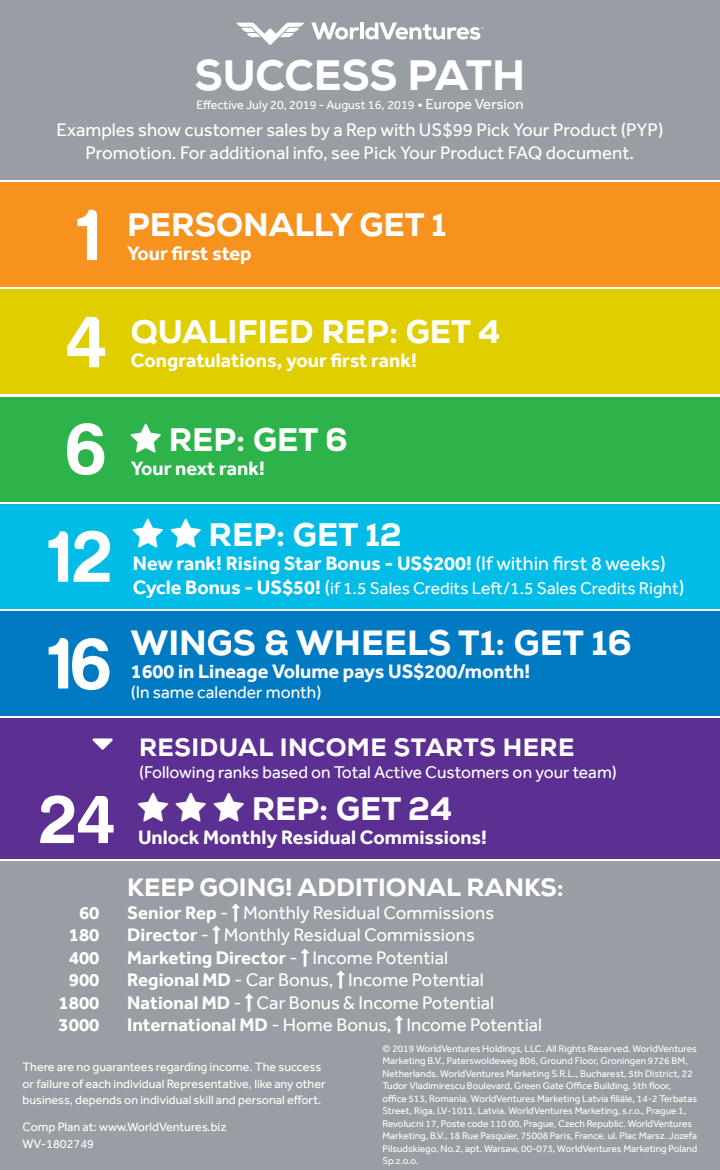
<style>
.page{position:relative;width:720px;height:1170px;background:#fff}
.page>*{position:absolute;margin:0;border:0;box-sizing:border-box;transform-origin:0 0}
.t1{font:800 42.5px "Nexa";color:#fff}
.t2{font:800 35px "Nexa";color:#fff}
.t3{font:800 32.5px "Nexa";color:#fff}
.t4{font:800 25px "Nexa";color:#fff}
.t5{font:800 25px "Nexa";letter-spacing:.02em;color:#fff}
.t6{font:700 20px "Effra";color:#fff}
.t7{font:18.75px/22.5px "Effra";color:#fff}
.t8{font:700 18.75px/22.5px "Effra";color:#fff;text-align:right}
.t9{font:17.5px "Effra";color:#fff}
.t10{font:12.5px/16.2px "Effra";color:#fff}
.t11{font:10px/12.5px "Effra";color:#fff}
.s1{font-size:15px}
.s2{font-weight:400}
.s3{font-weight:700;font-size:20px}
.s4{font-size:20px}
.s5{font-weight:700}
</style>
<div class="page">
<div style="left:0;top:183px;width:720px;height:104px;background:#f7921e"></div>
<div style="left:0;top:397px;width:720px;height:104px;background:#2cb34a"></div>
<div style="left:0;top:611px;width:720px;height:104px;background:#007bc3"></div>
<div style="left:0;top:290px;width:720px;height:104px;background:#e1ce00"></div>
<div style="left:0;top:504px;width:720px;height:104px;background:#00bce7"></div>
<div style="left:0;top:718px;width:720px;height:141px;background:#5c2f92"></div>
<div style="left:0;top:0;width:720px;height:180px;background:#989ea3"></div>
<div style="left:0;top:861px;width:720px;height:309px;background:#989ea3"></div>
<svg style="left:236px;top:23px;width:68px;height:22px"></svg>
<svg style="left:311px;top:22px;width:48px;height:18px"></svg>
<hr style="left:360px;top:23px;width:4px;height:16px;background:#fff">
<svg style="left:365px;top:22px;width:119px;height:18px"></svg>
<svg style="left:77px;top:210px;width:20px;height:50px"></svg>
<svg style="left:67px;top:317px;width:38px;height:50px"></svg>
<svg style="left:67px;top:423px;width:37px;height:52px"></svg>
<svg style="left:49px;top:531px;width:61px;height:51px"></svg>
<svg style="left:49px;top:638px;width:60px;height:52px"></svg>
<svg style="left:40px;top:795px;width:74px;height:48px"></svg>
<h1 class="t1" style="left:195px;top:48px;width:332px">SUCCESS PATH</h1>
<p class="t10" style="left:196px;top:97px;width:329px">Effective July 20, 2019 - August 16, 2019 <span class="s1">• Europe Version</span></p>
<h3 class="t7" style="left:56px;top:119px;width:609px;text-align:center">Examples show customer sales by a Rep with US$99 Pick Your Product (PYP)<br>Promotion. For additional info, see Pick Your Product FAQ document.</h3>
<h3 class="t3" style="left:127px;top:204px;width:321px">PERSONALLY GET 1</h3>
<h3 class="t6" style="left:127px;top:241px;width:126px">Your first step</h3>
<h3 class="t3" style="left:131px;top:311px;width:371px">QUALIFIED REP: GET 4</h3>
<h3 class="t6" style="left:131px;top:349px;width:288px">Congratulations, your first rank!</h3>
<h3 class="t3" style="left:169px;top:419px;width:181px">REP: GET 6</h3>
<h3 class="t6" style="left:131px;top:456px;width:136px">Your next rank!</h3>
<h3 class="t3" style="left:209px;top:514px;width:195px">REP: GET 12</h3>
<h3 class="t6" style="left:133px;top:552px;width:535px">New rank! Rising Star Bonus - US$200! <span class="s2">(If within first 8 weeks)</span></h3>
<h3 class="t9" style="left:133px;top:578px;width:553px"><span class="s3">Cycle Bonus - US$50!</span> <span class="s4">(</span>if 1.5 Sales Credits Left/1.5 Sales Credits Right<span class="s4">)</span></h3>
<h2 class="t2" style="left:131px;top:620px;width:502px">WINGS &amp; WHEELS T1: GET 16</h2>
<h3 class="t6" style="left:131px;top:660px;width:401px">1600 in Lineage Volume pays US$200/month!</h3>
<h3 class="t9" style="left:131px;top:682px;width:192px">(In same calender month)</h3>
<h3 class="t5" style="left:139px;top:731px;width:437px">RESIDUAL INCOME STARTS HERE</h3>
<h3 class="t9" style="left:139px;top:762px;width:479px">(Following ranks based on Total Active Customers on your team)</h3>
<h3 class="t3" style="left:252px;top:788px;width:202px">REP: GET 24</h3>
<h3 class="t6" style="left:138px;top:825px;width:350px">Unlock Monthly Residual Commissions!</h3>
<h3 class="t4" style="left:127px;top:872px;width:438px">KEEP GOING! ADDITIONAL RANKS:</h3>
<p class="t7" style="left:127px;top:901px;width:416px"><span class="s5">Senior Rep</span> - ❖ Monthly Residual Commissions <span class="s5">Director</span> - ❖ Monthly Residual Commissions <span class="s5">Marketing Director</span> - ❖ Income Potential<br><span class="s5">Regional MD</span> - Car Bonus, ❖ Income Potential <span class="s5">National MD</span> - ❖ Car Bonus &amp; Income Potential <span class="s5">International MD</span> - Home Bonus, ❖ Income Potential</p>
<h3 class="t8" style="left:59px;top:901px;width:42px">60<br>180<br>400<br>900<br>1800<br>3000</h3>
<p class="t10" style="left:22px;top:1059px;width:305px">There are no guarantees regarding income. The success or failure of each individual Representative, like any other business, depends on individual skill and personal effort.</p>
<p class="t11" style="left:382px;top:1042px;width:316px">© 2019 WorldVentures Holdings, LLC. All Rights Reserved. WorldVentures Marketing B.V., Paterswoldeweg 806, Ground Floor, Groningen 9726 BM, Netherlands. WorldVentures Marketing S.R.L., Bucharest, 5th District, 22<br>Tudor Vladimirescu Boulevard, Green Gate Office Building, 5th floor, office 513, Romania. WorldVentures Marketing Latvia filiāle, 14-2 Terbatas Street, Riga, LV-1011, Latvia. WorldVentures Marketing, s.r.o., Prague 1, Revolucni 17, Poste code 110 00, Prague, Czech Republic. WorldVentures Marketing, B.V., 18 Rue Pasquier, 75008 Paris, France. ul. Plac Marsz. Jozefa Pilsudskiego, No.2, apt. Warsaw, 00-073, WorldVentures Marketing Poland Sp.z.o.o.</p>
<p class="t10" style="left:22px;top:1119px;width:205px">Comp Plan at: www.WorldVentures.biz<br>WV-1802749</p>
</div>
